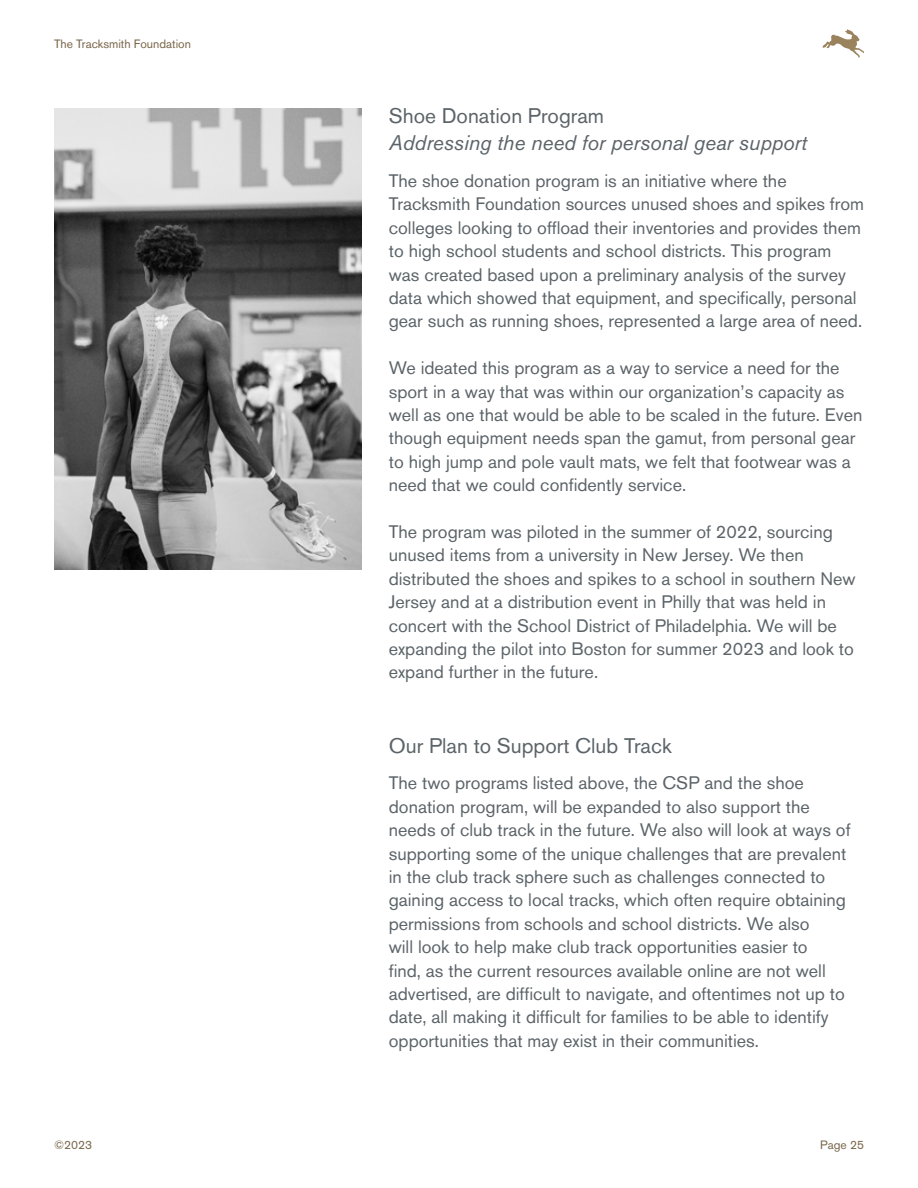
<style>
.page{position:relative;width:918px;height:1188px;background:#fff}
.page>*{position:absolute;margin:0;border:0;box-sizing:border-box;transform-origin:0 0}
.t1{font:21px "Akzidenz Grotesk BQ";color:#5c6469}
.t2{font:italic 21px "Akzidenz Grotesk BQ";color:#5c6469}
.t3{font:18px/23.4px "Akzidenz Grotesk BQ";color:#5c6469}
.t4{font:12px "Akzidenz Grotesk BQ";color:#786549}
</style>
<div class="page">
<img style="left:54px;top:108px;width:308px;height:462px">
<svg style="left:823px;top:29px;width:41px;height:29px"></svg>
<p class="t4" style="left:54px;top:36px;width:138px">The Tracksmith Foundation</p>
<p class="t1" style="left:389px;top:103px;width:217px">Shoe Donation Program</p>
<p class="t2" style="left:389px;top:130px;width:419px">Addressing the need for personal gear support</p>
<p class="t3" style="left:389px;top:169px;width:477px">The shoe donation program is an initiative where the Tracksmith Foundation sources unused shoes and spikes from colleges looking to offload their inventories and provides them to high school students and school districts. This program was created based upon a preliminary analysis of the survey data which showed that equipment, and specifically, personal gear such as running shoes, represented a large area of need.</p>
<p class="t3" style="left:389px;top:356px;width:475px">We ideated this program as a way to service a need for the sport in a way that was within our organization’s capacity as well as one that would be able to be scaled in the future. Even though equipment needs span the gamut, from personal gear to high jump and pole vault mats, we felt that footwear was a need that we could confidently service.</p>
<p class="t3" style="left:389px;top:520px;width:468px">The program was piloted in the summer of 2022, sourcing unused items from a university in New Jersey. We then distributed the shoes and spikes to a school in southern New Jersey and at a distribution event in Philly that was held in concert with the School District of Philadelphia. We will be expanding the pilot into Boston for summer 2023 and look to expand further in the future.</p>
<p class="t1" style="left:389px;top:733px;width:284px">Our Plan to Support Club Track</p>
<p class="t3" style="left:389px;top:771px;width:463px">The two programs listed above, the CSP and the shoe donation program, will be expanded to also support the needs of club track in the future. We also will look at ways of supporting some of the unique challenges that are prevalent in the club track sphere such as challenges connected to gaining access to local tracks, which often require obtaining permissions from schools and school districts. We also<br>will look to help make club track opportunities easier to<br>find, as the current resources available online are not well advertised, are difficult to navigate, and oftentimes not up to date, all making it difficult for families to be able to identify opportunities that may exist in their communities.</p>
<p class="t4" style="left:54px;top:1137px;width:40px">©2023</p>
<p class="t4" style="left:820px;top:1137px;width:45px">Page 25</p>
</div>
